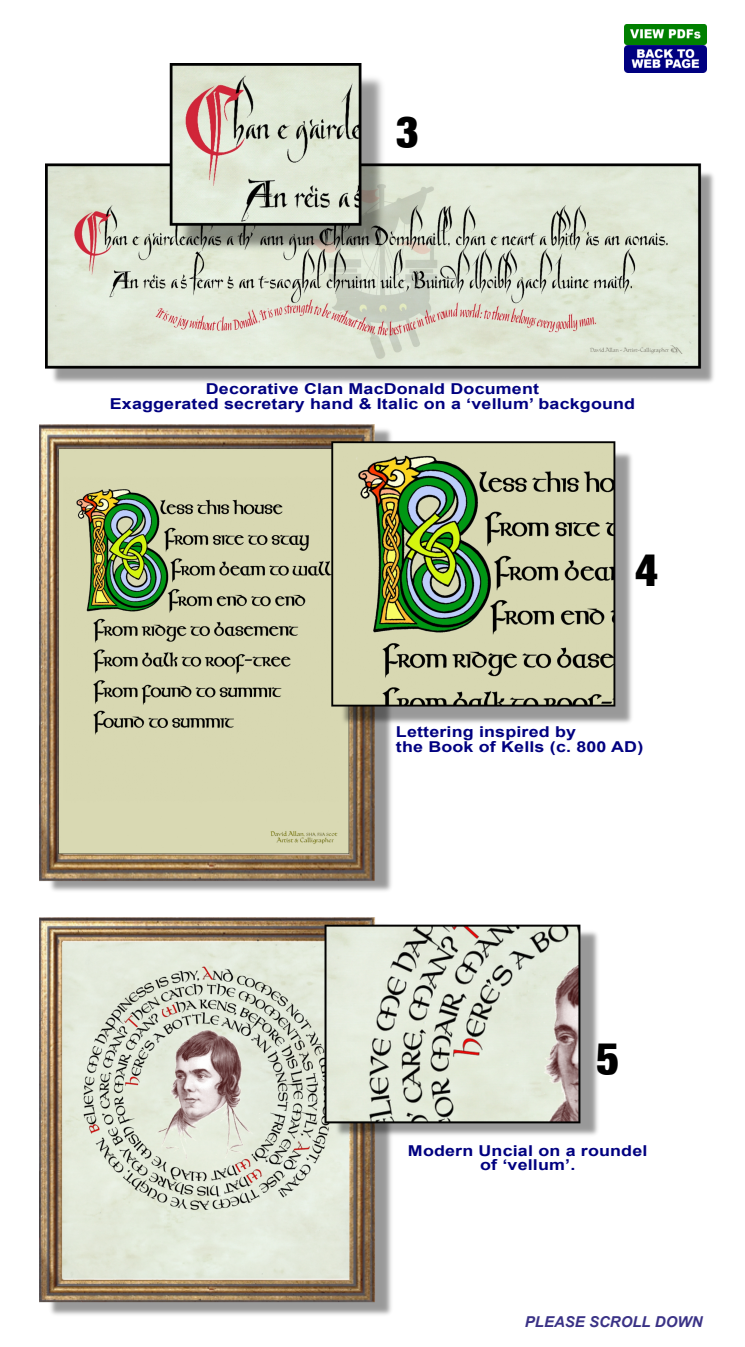
<style>
.page{position:relative;width:745px;height:1347px;background:#fff}
.page>*{position:absolute;margin:0;border:0;box-sizing:border-box;transform-origin:0 0}
.t1{font:43.75px "Basic Sans Heavy SF Bold";color:#000}
.t2{font:700 15px/14.5px "Arial";letter-spacing:.01em;color:#000080;text-align:center;scale:1.19 1}
.t3{font:italic 700 15px "Arial";color:#3a3286}
</style>
<div class="page">
<img style="left:45px;top:64px;width:669px;height:319px">
<img style="left:39px;top:917px;width:559px;height:398px">
<img style="left:39px;top:425px;width:593px;height:466px">
<img style="left:624px;top:25px;width:81px;height:48px">
<h1 class="t1" style="left:395px;top:116px;width:25px">3</h1>
<p class="t2" style="left:110px;top:383px;width:442px">Decorative Clan MacDonald Document<br>Exaggerated secretary hand &amp; Italic on a ‘vellum’ backgound</p>
<h1 class="t1" style="left:634px;top:554px;width:25px">4</h1>
<p class="t2" style="left:395px;top:726px;width:209px;text-align:left">Lettering inspired by<br>the Book of Kells (c. 800 AD)</p>
<h1 class="t1" style="left:595px;top:1042px;width:25px">5</h1>
<p class="t2" style="left:407px;top:1144px;width:202px">Modern Uncial on a roundel of ‘vellum’.</p>
<p class="t3" style="left:524px;top:1315px;width:179px">PLEASE SCROLL DOWN</p>
</div>
